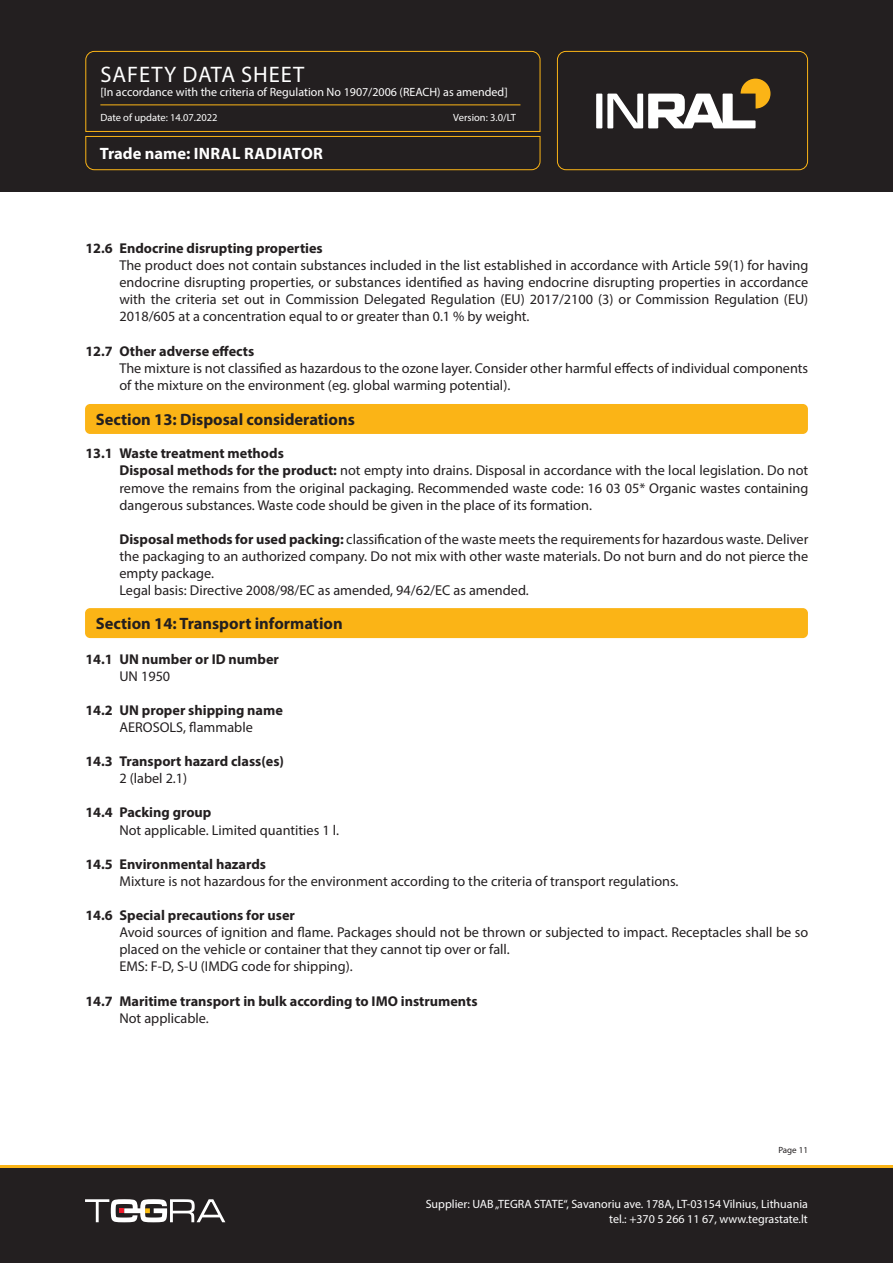
<style>
.page{position:relative;width:893px;height:1263px;background:#fff}
.page>*{position:absolute;margin:0;border:0;box-sizing:border-box;transform-origin:0 0}
.t1{font:22.5px "Myriad Pro";letter-spacing:.04em;color:#fff}
.Skyrius_baltas{font:700 16.5px "Myriad Pro";color:#231f20}
.t2{font:700 16.5px "Myriad Pro";letter-spacing:.01em;color:#fff}
.Tekstas_paprastas_Bo{font:14.25px/17.1px "Myriad Pro";color:#231f20;text-align:justify}
.Tekstas_paprastas_Bo-2{font:700 14.25px "Myriad Pro";color:#231f20}
.t3{font:12px/14.4px "Myriad Pro";color:#fff;text-align:right}
.t4{font:10.5px "Myriad Pro";color:#fff}
.t5{font:9px "Myriad Pro";color:#231f20}
.s1{font-weight:700}
</style>
<div class="page">
<div style="left:0;top:1165px;width:893px;height:98px;background:#231f20"></div>
<div style="left:0;top:0;width:893px;height:191px;background:#231f20"></div>
<svg style="left:85px;top:51px;width:456px;height:119px"></svg>
<div style="left:557px;top:51px;width:251px;height:119px;border:1px solid #fbb416;border-radius:9px"></div>
<hr style="left:100px;top:104px;width:420px;height:1px;background:#fbb416">
<svg style="left:85px;top:1199px;width:140px;height:23px"></svg>
<div style="left:596px;top:94px;width:6px;height:34px;background:#fff"></div>
<svg style="left:607px;top:79px;width:163px;height:49px"></svg>
<hr style="left:0;top:1165px;width:893px;height:2px;background:#fbb416">
<div style="left:85px;top:608px;width:723px;height:30px;background:#fbb416;border-radius:5px"></div>
<div style="left:85px;top:404px;width:723px;height:30px;background:#fbb416;border-radius:5px"></div>
<h1 class="t1" style="left:101px;top:60px;width:205px">SAFETY DATA SHEET</h1>
<p class="t3" style="left:100px;top:85px;width:409px">[In accordance with the criteria of Regulation No 1907/2006 (REACH) as amended]</p>
<p class="t4" style="left:100px;top:111px;width:119px">Date of update: 14.07.2022</p>
<p class="t4" style="left:453px;top:111px;width:64px">Version: 3.0/LT</p>
<p class="t2" style="left:100px;top:142px;width:225px">Trade name: INRAL RADIATOR</p>
<p class="Tekstas_paprastas_Bo-2" style="left:85px;top:239px;width:239px">12.6 Endocrine disrupting properties</p>
<p class="Tekstas_paprastas_Bo" style="left:119px;top:257px;width:690px">The product does not contain substances included in the list established in accordance with Article 59(1) for having endocrine disrupting properties, or substances identified as having endocrine disrupting properties in accordance with the criteria set out in Commission Delegated Regulation (EU) 2017/2100 (3) or Commission Regulation (EU)<br>2018/605 at a concentration equal to or greater than 0.1 % by weight.</p>
<p class="Tekstas_paprastas_Bo-2" style="left:85px;top:342px;width:170px">12.7 Other adverse effects</p>
<p class="Tekstas_paprastas_Bo" style="left:119px;top:359px;width:690px">The mixture is not classified as hazardous to the ozone layer. Consider other harmful effects of individual components of the mixture on the environment (eg. global warming potential).</p>
<p class="Skyrius_baltas" style="left:96px;top:409px;width:261px">Section 13: Disposal considerations</p>
<p class="Tekstas_paprastas_Bo-2" style="left:85px;top:444px;width:200px">13.1 Waste treatment methods</p>
<p class="Tekstas_paprastas_Bo" style="left:119px;top:462px;width:690px"><span class="s1">Disposal methods for the product:</span> not empty into drains. Disposal in accordance with the local legislation. Do not remove the remains from the original packaging. Recommended waste code: 16 03 05* Organic wastes containing dangerous substances. Waste code should be given in the place of its formation.</p>
<p class="Tekstas_paprastas_Bo" style="left:119px;top:530px;width:690px"><span class="s1">Disposal methods for used packing:</span> classification of the waste meets the requirements for hazardous waste. Deliver the packaging to an authorized company. Do not mix with other waste materials. Do not burn and do not pierce the empty package.</p>
<p class="Tekstas_paprastas_Bo" style="left:119px;top:581px;width:411px">Legal basis: Directive 2008/98/EC as amended, 94/62/EC as amended.</p>
<p class="Skyrius_baltas" style="left:96px;top:613px;width:249px">Section 14: Transport information</p>
<p class="Tekstas_paprastas_Bo-2" style="left:85px;top:649px;width:195px">14.1 UN number or ID number</p>
<p class="Tekstas_paprastas_Bo" style="left:119px;top:667px;width:52px">UN 1950</p>
<p class="Tekstas_paprastas_Bo-2" style="left:85px;top:701px;width:199px">14.2 UN proper shipping name</p>
<p class="Tekstas_paprastas_Bo" style="left:119px;top:718px;width:135px">AEROSOLS, flammable</p>
<p class="Tekstas_paprastas_Bo-2" style="left:85px;top:752px;width:200px">14.3 Transport hazard class(es)</p>
<p class="Tekstas_paprastas_Bo" style="left:119px;top:770px;width:69px">2 (label 2.1)</p>
<p class="Tekstas_paprastas_Bo-2" style="left:85px;top:803px;width:128px">14.4 Packing group</p>
<p class="Tekstas_paprastas_Bo" style="left:119px;top:821px;width:221px">Not applicable. Limited quantities 1 l.</p>
<p class="Tekstas_paprastas_Bo-2" style="left:85px;top:855px;width:182px">14.5 Environmental hazards</p>
<p class="Tekstas_paprastas_Bo" style="left:119px;top:872px;width:561px">Mixture is not hazardous for the environment according to the criteria of transport regulations.</p>
<p class="Tekstas_paprastas_Bo-2" style="left:85px;top:906px;width:211px">14.6 Special precautions for user</p>
<p class="Tekstas_paprastas_Bo" style="left:119px;top:923px;width:690px">Avoid sources of ignition and flame. Packages should not be thrown or subjected to impact. Receptacles shall be so placed on the vehicle or container that they cannot tip over or fall.</p>
<p class="Tekstas_paprastas_Bo" style="left:119px;top:958px;width:235px">EMS: F-D, S-U (IMDG code for shipping).</p>
<p class="Tekstas_paprastas_Bo-2" style="left:85px;top:991px;width:394px">14.7 Maritime transport in bulk according to IMO instruments</p>
<p class="Tekstas_paprastas_Bo" style="left:119px;top:1009px;width:91px">Not applicable.</p>
<p class="t5" style="left:778px;top:1144px;width:31px">Page 11</p>
<p class="t3" style="left:426px;top:1197px;width:384px">Supplier: UAB „TEGRA STATE“, Savanoriu ave. 178A, LT-03154 Vilnius, Lithuania tel.: +370 5 266 11 67, www.tegrastate.lt</p>
</div>
